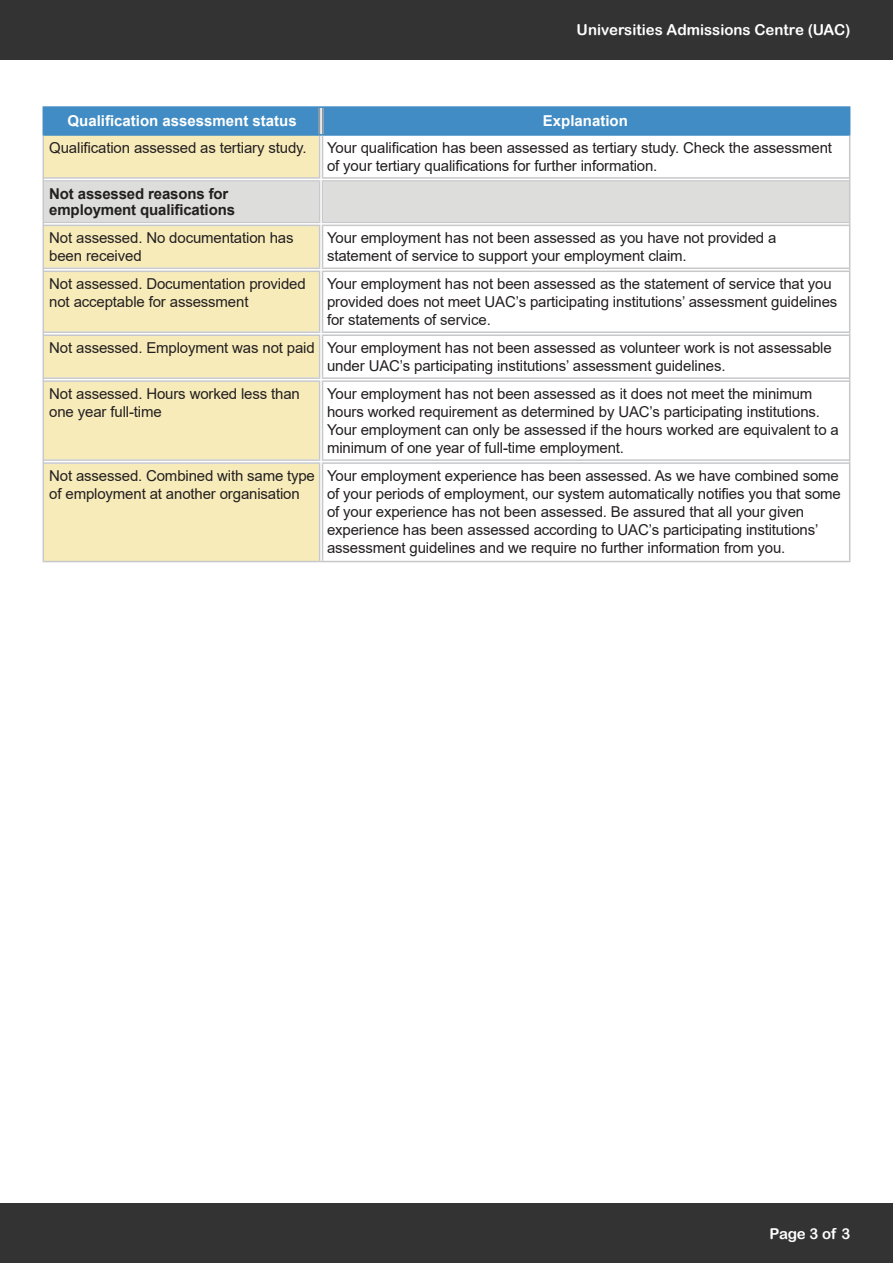
<style>
.page{position:relative;width:893px;height:1263px;background:#fff}
.page>*{position:absolute;margin:0;border:0;box-sizing:border-box;transform-origin:0 0}
.Explanation{font:15px/18px "Arial";letter-spacing:-.01em;color:#231f20}
.QualsStatus{font:15px/18px "Arial";letter-spacing:-.01em;color:#231f20}
.t1{font:700 15px/16.5px "Arial";letter-spacing:-.01em;color:#231f20}
.t2{font:15px "Arial Rounded MT Bold";color:#fff}
.t3{font:700 15px "Arial";color:#fff}
</style>
<div class="page">
<div style="left:0;top:1203px;width:893px;height:60px;background:#323332"></div>
<div style="left:0;top:0;width:893px;height:60px;background:#323332"></div>
<div style="left:44px;top:136px;width:275px;height:425px;background:#f7ebb9"></div>
<svg style="left:323px;top:136px;width:526px;height:425px"></svg>
<div style="left:43px;top:179px;width:278px;height:45px;background:#dddddb"></div>
<div style="left:321px;top:179px;width:529px;height:45px;background:#dddddb"></div>
<hr style="left:319px;top:136px;width:4px;height:41px;background:#f1f1f1">
<hr style="left:319px;top:182px;width:4px;height:40px;background:#eee">
<hr style="left:319px;top:226px;width:4px;height:42px;background:#f0f0f1">
<hr style="left:319px;top:272px;width:4px;height:59px;background:#f0f0f0">
<hr style="left:319px;top:336px;width:4px;height:41px;background:#f1f1f1">
<hr style="left:319px;top:382px;width:4px;height:77px;background:#f1f1f1">
<hr style="left:319px;top:464px;width:4px;height:97px;background:#eee">
<div style="left:44px;top:177px;width:277px;height:5px;background:#fff"></div>
<div style="left:321px;top:177px;width:528px;height:5px;background:#fff"></div>
<hr style="left:44px;top:222px;width:277px;height:4px;background:#f2f2f2">
<hr style="left:321px;top:222px;width:528px;height:4px;background:#f4f4f4">
<svg style="left:44px;top:268px;width:277px;height:4px"></svg>
<svg style="left:321px;top:268px;width:528px;height:4px"></svg>
<div style="left:44px;top:331px;width:277px;height:5px;background:#fff"></div>
<div style="left:321px;top:331px;width:528px;height:5px;background:#fff"></div>
<div style="left:44px;top:377px;width:277px;height:5px;background:#fff"></div>
<div style="left:321px;top:377px;width:528px;height:5px;background:#fff"></div>
<div style="left:44px;top:459px;width:277px;height:5px;background:#fff"></div>
<div style="left:321px;top:459px;width:528px;height:5px;background:#fff"></div>
<hr style="left:43px;top:106px;width:278px;height:2px;background:#418cc4">
<hr style="left:321px;top:106px;width:529px;height:2px;background:#418cc4">
<div style="left:43px;top:108px;width:807px;height:26px;background:#418cc4"></div>
<hr style="left:43px;top:134px;width:278px;height:2px;background:#418cc4">
<hr style="left:321px;top:134px;width:529px;height:2px;background:#418cc4">
<hr style="left:319px;top:136px;width:1px;height:41px;background:#c7c8ca">
<hr style="left:322px;top:136px;width:1px;height:41px;background:#c7c8ca">
<hr style="left:319px;top:182px;width:1px;height:40px;background:#c7c8ca">
<hr style="left:322px;top:182px;width:1px;height:40px;background:#c7c8ca">
<hr style="left:319px;top:226px;width:1px;height:42px;background:#c7c8ca">
<hr style="left:322px;top:226px;width:1px;height:42px;background:#c7c8ca">
<hr style="left:319px;top:272px;width:1px;height:59px;background:#c7c8ca">
<hr style="left:322px;top:272px;width:1px;height:59px;background:#c7c8ca">
<hr style="left:319px;top:336px;width:1px;height:41px;background:#c7c8ca">
<hr style="left:322px;top:336px;width:1px;height:41px;background:#c7c8ca">
<hr style="left:319px;top:382px;width:1px;height:77px;background:#c7c8ca">
<hr style="left:322px;top:382px;width:1px;height:77px;background:#c7c8ca">
<hr style="left:319px;top:464px;width:1px;height:97px;background:#c7c8ca">
<hr style="left:322px;top:464px;width:1px;height:97px;background:#c7c8ca">
<hr style="left:43px;top:136px;width:1px;height:43px;background:#c7c8ca">
<hr style="left:849px;top:136px;width:1px;height:43px;background:#c7c8ca">
<hr style="left:43px;top:179px;width:1px;height:45px;background:#c7c8ca">
<hr style="left:849px;top:179px;width:1px;height:45px;background:#c7c8ca">
<hr style="left:43px;top:224px;width:1px;height:46px;background:#c7c8ca">
<hr style="left:849px;top:224px;width:1px;height:46px;background:#c7c8ca">
<hr style="left:43px;top:270px;width:1px;height:64px;background:#c7c8ca">
<hr style="left:849px;top:270px;width:1px;height:64px;background:#c7c8ca">
<hr style="left:43px;top:334px;width:1px;height:46px;background:#c7c8ca">
<hr style="left:849px;top:334px;width:1px;height:46px;background:#c7c8ca">
<hr style="left:43px;top:380px;width:1px;height:82px;background:#c7c8ca">
<hr style="left:849px;top:380px;width:1px;height:82px;background:#c7c8ca">
<hr style="left:43px;top:462px;width:1px;height:99px;background:#c7c8ca">
<hr style="left:849px;top:462px;width:1px;height:99px;background:#c7c8ca">
<hr style="left:43px;top:561px;width:278px;height:1px;background:#c7c8ca">
<hr style="left:321px;top:561px;width:529px;height:1px;background:#c7c8ca">
<hr style="left:44px;top:177px;width:276px;height:2px;background:#c7c8ca">
<hr style="left:44px;top:180px;width:276px;height:2px;background:#c7c8ca">
<hr style="left:322px;top:177px;width:527px;height:2px;background:#c7c8ca">
<hr style="left:322px;top:180px;width:527px;height:2px;background:#c7c8ca">
<hr style="left:44px;top:222px;width:276px;height:1px;background:#c7c8ca">
<hr style="left:44px;top:225px;width:276px;height:1px;background:#c7c8ca">
<hr style="left:322px;top:222px;width:527px;height:1px;background:#c7c8ca">
<hr style="left:322px;top:225px;width:527px;height:1px;background:#c7c8ca">
<hr style="left:44px;top:268px;width:276px;height:1px;background:#c7c8ca">
<hr style="left:44px;top:271px;width:276px;height:1px;background:#c7c8ca">
<hr style="left:322px;top:268px;width:527px;height:1px;background:#c7c8ca">
<hr style="left:322px;top:271px;width:527px;height:1px;background:#c7c8ca">
<hr style="left:44px;top:331px;width:276px;height:2px;background:#c7c8ca">
<hr style="left:44px;top:334px;width:276px;height:2px;background:#c7c8ca">
<hr style="left:322px;top:331px;width:527px;height:2px;background:#c7c8ca">
<hr style="left:322px;top:334px;width:527px;height:2px;background:#c7c8ca">
<hr style="left:44px;top:377px;width:276px;height:2px;background:#c7c8ca">
<hr style="left:44px;top:380px;width:276px;height:2px;background:#c7c8ca">
<hr style="left:322px;top:377px;width:527px;height:2px;background:#c7c8ca">
<hr style="left:322px;top:380px;width:527px;height:2px;background:#c7c8ca">
<hr style="left:44px;top:459px;width:276px;height:2px;background:#c7c8ca">
<hr style="left:44px;top:462px;width:276px;height:2px;background:#c7c8ca">
<hr style="left:322px;top:459px;width:527px;height:2px;background:#c7c8ca">
<hr style="left:322px;top:462px;width:527px;height:2px;background:#c7c8ca">
<p class="t2" style="left:577px;top:21px;width:275px">Universities Admissions Centre (UAC)</p>
<p class="t3" style="left:68px;top:111px;width:231px">Qualification assessment status</p>
<p class="t3" style="left:543px;top:111px;width:87px">Explanation</p>
<p class="QualsStatus" style="left:49px;top:139px;width:259px">Qualification assessed as tertiary study.</p>
<p class="Explanation" style="left:327px;top:139px;width:506px">Your qualification has been assessed as tertiary study. Check the assessment of your tertiary qualifications for further information.</p>
<p class="t1" style="left:49px;top:185px;width:187px">Not assessed reasons for employment qualifications</p>
<p class="QualsStatus" style="left:49px;top:229px;width:246px">Not assessed. No documentation has been received</p>
<p class="Explanation" style="left:327px;top:229px;width:451px">Your employment has not been assessed as you have not provided a statement of service to support your employment claim.</p>
<p class="QualsStatus" style="left:49px;top:275px;width:258px">Not assessed. Documentation provided not acceptable for assessment</p>
<p class="Explanation" style="left:327px;top:275px;width:512px">Your employment has not been assessed as the statement of service that you provided does not meet UAC’s participating institutions’ assessment guidelines for statements of service.</p>
<p class="QualsStatus" style="left:49px;top:339px;width:267px">Not assessed. Employment was not paid</p>
<p class="Explanation" style="left:327px;top:339px;width:506px">Your employment has not been assessed as volunteer work is not assessable under UAC’s participating institutions’ assessment guidelines.</p>
<p class="QualsStatus" style="left:49px;top:385px;width:252px">Not assessed. Hours worked less than one year full-time</p>
<p class="Explanation" style="left:327px;top:385px;width:513px">Your employment has not been assessed as it does not meet the minimum hours worked requirement as determined by UAC’s participating institutions.<br>Your employment can only be assessed if the hours worked are equivalent to a minimum of one year of full-time employment.</p>
<p class="QualsStatus" style="left:49px;top:467px;width:267px">Not assessed. Combined with same type of employment at another organisation</p>
<p class="Explanation" style="left:327px;top:467px;width:515px">Your employment experience has been assessed. As we have combined some of your periods of employment, our system automatically notifies you that some of your experience has not been assessed. Be assured that all your given experience has been assessed according to UAC’s participating institutions’ assessment guidelines and we require no further information from you.</p>
<p class="t2" style="left:770px;top:1224px;width:82px">Page 3 of 3</p>
</div>
